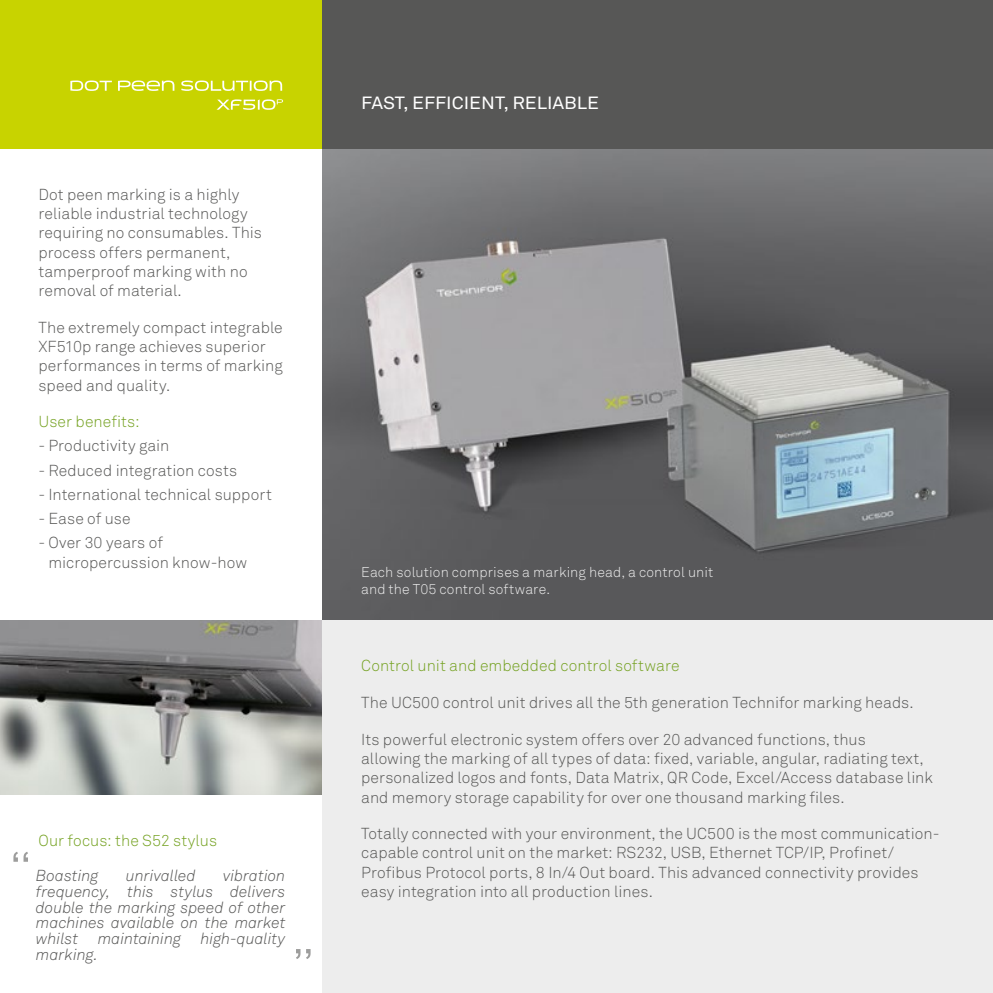
<style>
.page{position:relative;width:993px;height:993px;background:#fff}
.page>*{position:absolute;margin:0;border:0;box-sizing:border-box;transform-origin:0 0}
.t1{font:17.5px "Akkurat Std";color:#fff;scale:1.08 1}
.t2{font:300 15.75px/19.2px "Akkurat Std";letter-spacing:.005em;color:#575756}
.t3{font:italic 300 15.75px/15.8px "Akkurat Std";color:#575756;text-align:justify}
.t4{font:300 15.75px "Akkurat Std";letter-spacing:.005em;color:#74a120}
.t5{font:300 14px/16.8px "Akkurat Std";letter-spacing:.01em;color:#ededed}
</style>
<div class="page">
<img style="left:322px;top:149px;width:670px;height:471px">
<img style="left:0;top:620px;width:322px;height:174px">
<svg style="left:13px;top:852px;width:15px;height:9px"></svg>
<svg style="left:296px;top:949px;width:14px;height:9px"></svg>
<div style="left:0;top:0;width:322px;height:149px;background:#c8d300"></div>
<div style="left:322px;top:0;width:670px;height:149px;background:#575756"></div>
<div style="left:322px;top:620px;width:670px;height:372px;background:#ededed"></div>
<svg style="left:216px;top:99px;width:67px;height:11px"></svg>
<svg style="left:70px;top:80px;width:212px;height:11px"></svg>
<p class="t2" style="left:38px;top:184px;width:225px">Dot peen marking is a highly reliable industrial technology requiring no consumables. This process offers permanent, tamperproof marking with no removal of material.</p>
<p class="t2" style="left:38px;top:317px;width:246px">The extremely compact integrable<br>XF510p range achieves superior performances in terms of marking speed and quality.</p>
<p class="t4" style="left:38px;top:412px;width:103px">User benefits:</p>
<p class="t2" style="left:38px;top:436px;width:132px">- Productivity gain</p>
<p class="t2" style="left:38px;top:460px;width:200px">- Reduced integration costs</p>
<p class="t2" style="left:38px;top:484px;width:235px">- International technical support</p>
<p class="t2" style="left:38px;top:509px;width:94px">- Ease of use</p>
<p class="t2" style="left:48px;top:533px;width:200px;text-indent:-10px">- Over 30 years of micropercussion know-how</p>
<p class="t4" style="left:38px;top:830px;width:180px">Our focus: the S52 stylus</p>
<p class="t3" style="left:36px;top:867px;width:251px;text-indent:187px">vibration frequency, this stylus delivers double the marking speed of other machines available on the market whilst maintaining high-quality marking.</p>
<p class="t3" style="left:36px;top:867px;width:64px">Boasting</p>
<p class="t3" style="left:126px;top:867px;width:71px">unrivalled</p>
<p class="t1" style="left:361px;top:93px;width:221px">FAST, EFFICIENT, RELIABLE</p>
<p class="t5" style="left:361px;top:563px;width:353px">Each solution comprises a marking head, a control unit and the T05 control software.</p>
<p class="t4" style="left:361px;top:656px;width:320px">Control unit and embedded control software</p>
<p class="t2" style="left:361px;top:692px;width:554px">The UC500 control unit drives all the 5th generation Technifor marking heads.</p>
<p class="t2" style="left:361px;top:729px;width:573px">Its powerful electronic system offers over 20 advanced functions, thus<br>allowing the marking of all types of data: fixed, variable, angular, radiating text, personalized logos and fonts, Data Matrix, QR Code, Excel/Access database link and memory storage capability for over one thousand marking files.</p>
<p class="t2" style="left:361px;top:823px;width:579px">Totally connected with your environment, the UC500 is the most communication&shy;capable control unit on the market: RS232, USB, Ethernet TCP/IP, Profinet/ Profibus Protocol ports, 8 In/4 Out board. This advanced connectivity provides easy integration into all production lines.</p>
</div>
